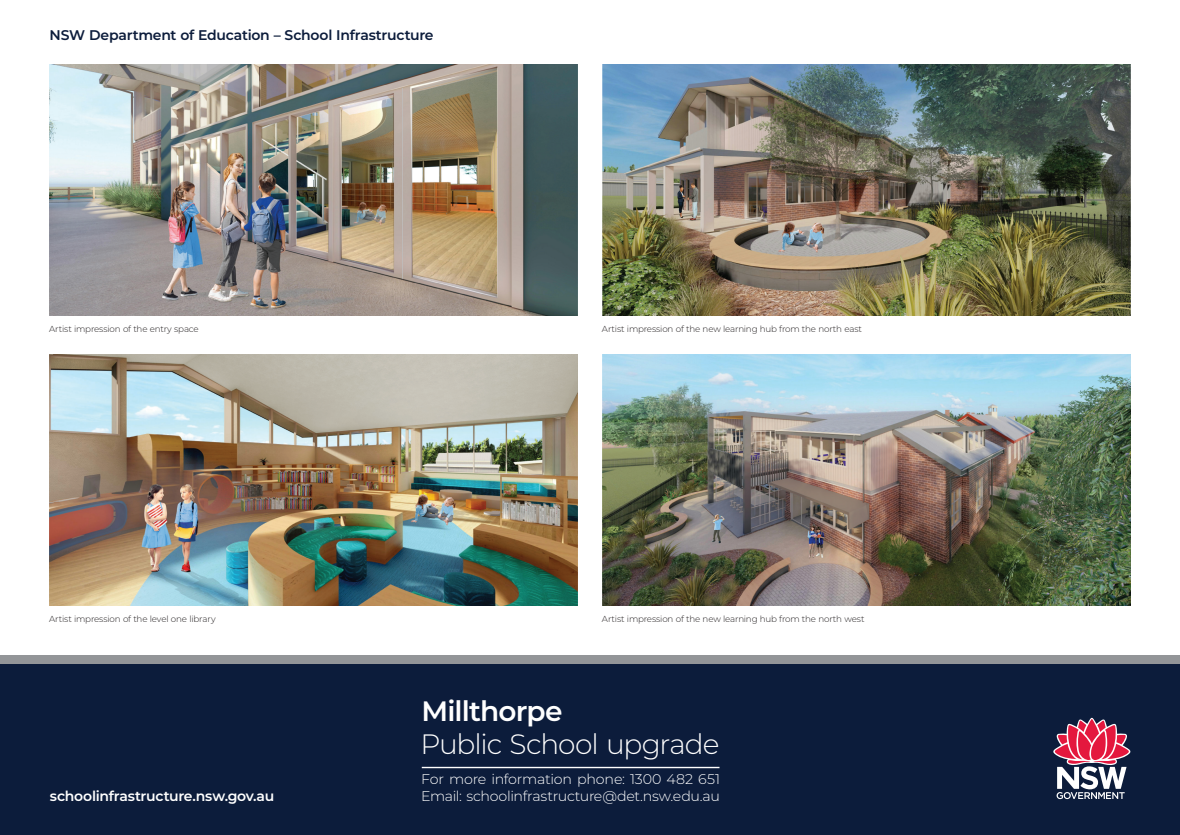
<style>
.page{position:relative;width:1180px;height:835px;background:#fff}
.page>*{position:absolute;margin:0;border:0;box-sizing:border-box;transform-origin:0 0}
.t1{font:300 28px "Montserrat";letter-spacing:-.035em;color:#fff}
.t2{font:600 28px "Montserrat";letter-spacing:-.025em;color:#fff}
.t3{font:300 14px/16.8px "Montserrat";letter-spacing:-.02em;color:#fff}
.t4{font:600 14px "Montserrat";letter-spacing:-.015em;color:#0c1c3b}
.t5{font:600 14px "Montserrat";letter-spacing:-.015em;color:#fff}
.t6{font:300 8.75px "Montserrat";letter-spacing:-.02em;color:#231f20}
</style>
<div class="page">
<div style="left:0;top:659px;width:1180px;height:175px;background:#0c1c3b"></div>
<div style="left:0;top:655px;width:1180px;height:8px;background:#939598"></div>
<hr style="left:422px;top:766px;width:297px;height:2px;background:#fff">
<svg style="left:1053px;top:717px;width:77px;height:82px"></svg>
<img style="left:50px;top:64px;width:527px;height:251px">
<img style="left:602px;top:64px;width:528px;height:251px">
<img style="left:50px;top:354px;width:527px;height:251px">
<img style="left:602px;top:354px;width:528px;height:251px">
<h2 class="t4" style="left:49px;top:25px;width:386px">NSW Department of Education – School Infrastructure</h2>
<p class="t6" style="left:49px;top:322px;width:151px">Artist impression of the entry space</p>
<p class="t6" style="left:602px;top:322px;width:262px">Artist impression of the new learning hub from the north east</p>
<p class="t6" style="left:49px;top:613px;width:168px">Artist impression of the level one library</p>
<p class="t6" style="left:602px;top:613px;width:264px">Artist impression of the new learning hub from the north west</p>
<h2 class="t5" style="left:50px;top:786px;width:226px">schoolinfrastructure.nsw.gov.au</h2>
<h1 class="t2" style="left:421px;top:691px;width:143px">Millthorpe</h1>
<h1 class="t1" style="left:421px;top:725px;width:300px">Public School upgrade</h1>
<h2 class="t3" style="left:421px;top:770px;width:300px">For more information phone: 1300 482 651<br>Email: schoolinfrastructure@det.nsw.edu.au</h2>
</div>
